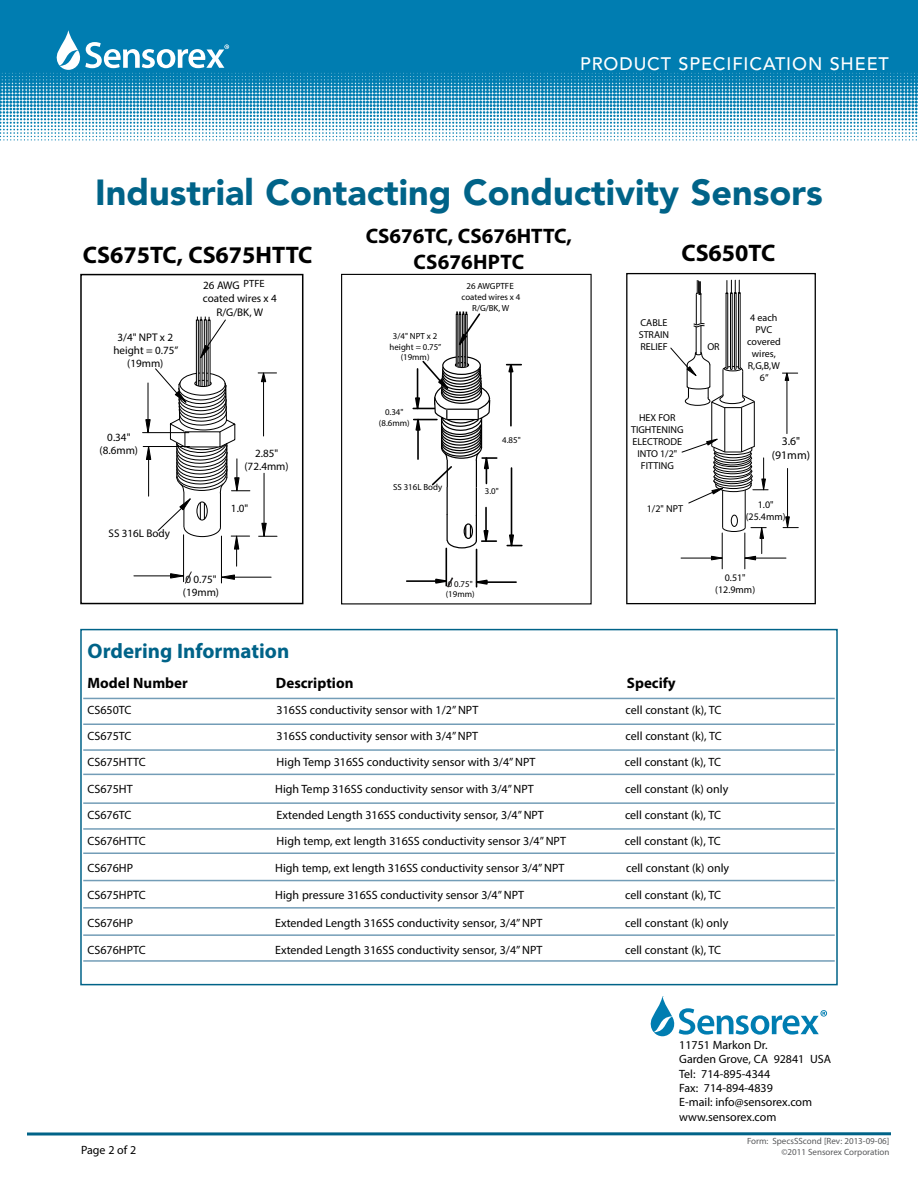
<style>
.page{position:relative;width:918px;height:1188px;background:#fff}
.page>*{position:absolute;margin:0;border:0;box-sizing:border-box;transform-origin:0 0}
.t1{font:900 36px "Avenir LT";color:#006388}
.t2{font:700 24px "Myriad Pro";color:#000}
.t3{font:700 21px/25.2px "Myriad Pro";color:#000;text-align:center}
.t4{font:700 21px "Myriad Pro";color:#006388}
.t5{font:500 18px "Avenir LT";letter-spacing:.05em;color:#fff}
.t6{font:700 15px "Myriad Pro";color:#000}
.t7{font:12px/14.4px "Myriad Pro";color:#000}
.t8{font:11.7px/14.1px "Myriad Pro";color:#000;text-align:center}
.t9{font:11.1px/13.4px "Myriad Pro";color:#000;text-align:center}
.t10{font:10.5px "Myriad Pro";color:#000}
.t11{font:10.05px/12px "Myriad Pro";color:#000;text-align:center}
.t12{font:9px/10.8px "Myriad Pro";color:#58595b;text-align:right}
.t13{font:9px "Myriad Pro";color:#000}
.t14{font:8.85px/10.6px "Myriad Pro";color:#000;text-align:center}
</style>
<div class="page">
<svg style="left:27px;top:1132px;width:864px;height:4px;background:#3f89a5"></svg>
<svg style="left:650px;top:996px;width:177px;height:40px"></svg>
<svg style="left:0;top:140px;width:917px;height:1px"></svg>
<div style="left:0;top:0;width:918px;height:70px;background:#007db1"></div>
<svg style="left:0;top:30px;width:918px;height:110px"></svg>
<hr style="left:83px;top:698px;width:752px;height:1px;background:#739db7">
<hr style="left:83px;top:724px;width:752px;height:1px;background:#739db7">
<hr style="left:83px;top:749px;width:752px;height:2px;background:#739db7">
<hr style="left:83px;top:774px;width:752px;height:1px;background:#739db7">
<hr style="left:83px;top:802px;width:752px;height:2px;background:#739db7">
<hr style="left:83px;top:828px;width:752px;height:2px;background:#739db7">
<hr style="left:83px;top:853px;width:752px;height:1px;background:#739db7">
<hr style="left:83px;top:880px;width:752px;height:1px;background:#739db7">
<hr style="left:83px;top:907px;width:752px;height:2px;background:#739db7">
<hr style="left:83px;top:934px;width:752px;height:2px;background:#739db7">
<hr style="left:83px;top:960px;width:752px;height:2px;background:#739db7">
<div style="left:80px;top:629px;width:758px;height:356px;border:2px solid #006388"></div>
<hr style="left:263px;top:382px;width:1px;height:54px;background:#000">
<hr style="left:264px;top:473px;width:1px;height:50px;background:#000">
<svg style="left:258px;top:372px;width:19px;height:11px"></svg>
<svg style="left:259px;top:522px;width:18px;height:15px"></svg>
<hr style="left:234px;top:577px;width:37px;height:1px;background:#000">
<svg style="left:133px;top:316px;width:118px;height:268px"></svg>
<div style="left:80px;top:274px;width:223px;height:330px;border:2px solid #000"></div>
<hr style="left:510px;top:372px;width:2px;height:54px;background:#000">
<hr style="left:511px;top:468px;width:1px;height:67px;background:#000">
<svg style="left:507px;top:363px;width:14px;height:11px"></svg>
<svg style="left:507px;top:533px;width:15px;height:14px"></svg>
<hr style="left:487px;top:581px;width:29px;height:2px;background:#000">
<svg style="left:406px;top:311px;width:92px;height:277px"></svg>
<div style="left:341px;top:274px;width:251px;height:330px;border:1px solid #000"></div>
<hr style="left:711px;top:402px;width:1px;height:44px;background:#000">
<hr style="left:754px;top:402px;width:1px;height:44px;background:#000">
<hr style="left:741px;top:407px;width:1px;height:45px;background:#000">
<hr style="left:724px;top:407px;width:1px;height:45px;background:#000">
<hr style="left:787px;top:380px;width:1px;height:54px;background:#000">
<svg style="left:782px;top:372px;width:16px;height:9px"></svg>
<svg style="left:670px;top:280px;width:85px;height:129px"></svg>
<svg style="left:680px;top:439px;width:118px;height:131px"></svg>
<div style="left:626px;top:273px;width:190px;height:331px;border:1px solid #000"></div>
<h3 class="t5" style="left:580px;top:54px;width:310px">PRODUCT SPECIFICATION SHEET</h3>
<h1 class="t1" style="left:95px;top:170px;width:729px">Industrial Contacting Conductivity Sensors</h1>
<h3 class="t3" style="left:366px;top:223px;width:208px">CS676TC, CS676HTTC,<br>CS676HPTC</h3>
<h2 class="t2" style="left:83px;top:240px;width:231px">CS675TC, CS675HTTC</h2>
<h2 class="t2" style="left:681px;top:237px;width:95px">CS650TC</h2>
<p class="t9" style="left:113px;top:330px;width:66px">3/4" NPT x 2 height = 0.75” (19mm)</p>
<p class="t9" style="left:100px;top:430px;width:40px">0.34" (8.6mm)</p>
<p class="t9" style="left:109px;top:527px;width:63px">SS 316L Body</p>
<p class="t10" style="left:244px;top:277px;width:23px">PTFE</p>
<p class="t13" style="left:496px;top:280px;width:20px">PTFE</p>
<p class="t9" style="left:203px;top:278px;width:75px">26 AWG Tedflon coated wires x 4<br>R/G/BK, W</p>
<p class="t14" style="left:461px;top:281px;width:60px">26 AWG PTFE coated wires x 4<br>R/G/BK, W</p>
<p class="t14" style="left:390px;top:331px;width:53px">3/4" NPT x 2 height = 0.75” (19mm)</p>
<p class="t9" style="left:245px;top:446px;width:46px">2.85" (72.4mm)</p>
<p class="t9" style="left:231px;top:501px;width:19px">1.0"</p>
<p class="t14" style="left:379px;top:406px;width:32px">0.34" (8.6mm)</p>
<p class="t14" style="left:502px;top:434px;width:20px">4.85"</p>
<p class="t14" style="left:393px;top:482px;width:51px">SS 316L Body</p>
<p class="t14" style="left:485px;top:486px;width:15px">3.0"</p>
<p class="t9" style="left:183px;top:572px;width:38px;text-align:left">0 0.75" (19mm)</p>
<p class="t14" style="left:446px;top:578px;width:30px;text-align:left">0 0.75" (19mm)</p>
<p class="t11" style="left:639px;top:317px;width:32px;text-align:left">CABLE<br>STRAIN<br>RELIEF</p>
<p class="t11" style="left:631px;top:411px;width:54px">HEX FOR<br>TIGHTENING<br>ELECTRODE<br>INTO 1/2"<br>FITTING</p>
<p class="t11" style="left:647px;top:502px;width:38px">1/2" NPT</p>
<p class="t11" style="left:707px;top:341px;width:14px">OR</p>
<p class="t11" style="left:747px;top:312px;width:35px">4 each<br>PVC covered wires,<br>R,G,B,W<br>6”</p>
<p class="t8" style="left:772px;top:434px;width:40px">3.6" (91mm)</p>
<p class="t11" style="left:746px;top:499px;width:41px">1.0" (25.4mm)</p>
<p class="t11" style="left:715px;top:572px;width:41px">0.51" (12.9mm)</p>
<h3 class="t4" style="left:88px;top:637px;width:203px">Ordering Information</h3>
<p class="t6" style="left:88px;top:674px;width:102px">Model Number</p>
<p class="t6" style="left:276px;top:674px;width:79px">Description</p>
<p class="t6" style="left:627px;top:674px;width:50px">Specify</p>
<p class="t7" style="left:88px;top:703px;width:45px">CS650TC</p>
<p class="t7" style="left:277px;top:703px;width:203px">316SS conductivity sensor with 1/2” NPT</p>
<p class="t7" style="left:626px;top:703px;width:97px">cell constant (k), TC</p>
<p class="t7" style="left:88px;top:729px;width:45px">CS675TC</p>
<p class="t7" style="left:277px;top:729px;width:203px">316SS conductivity sensor with 3/4”NPT</p>
<p class="t7" style="left:626px;top:729px;width:98px">cell constant (k), TC</p>
<p class="t7" style="left:88px;top:754px;width:60px">CS675HTTC</p>
<p class="t7" style="left:277px;top:754px;width:260px">High Temp 316SS conductivity sensor with 3/4” NPT</p>
<p class="t7" style="left:625px;top:754px;width:98px">cell constant (k), TC</p>
<p class="t7" style="left:88px;top:782px;width:47px">CS675HT</p>
<p class="t7" style="left:275px;top:782px;width:260px">High Temp 316SS conductivity sensor with 3/4”NPT</p>
<p class="t7" style="left:625px;top:782px;width:105px">cell constant (k) only</p>
<p class="t7" style="left:88px;top:807px;width:45px">CS676TC</p>
<p class="t7" style="left:277px;top:807px;width:269px">Extended Length 316SS conductivity sensor, 3/4” NPT</p>
<p class="t7" style="left:625px;top:807px;width:98px">cell constant (k), TC</p>
<p class="t7" style="left:88px;top:833px;width:60px">CS676HTTC</p>
<p class="t7" style="left:277px;top:833px;width:291px">High temp, ext length 316SS conductivity sensor 3/4” NPT</p>
<p class="t7" style="left:625px;top:833px;width:98px">cell constant (k), TC</p>
<p class="t7" style="left:88px;top:861px;width:47px">CS676HP</p>
<p class="t7" style="left:275px;top:861px;width:291px">High temp, ext length 316SS conductivity sensor 3/4” NPT</p>
<p class="t7" style="left:626px;top:861px;width:105px">cell constant (k) only</p>
<p class="t7" style="left:88px;top:888px;width:60px">CS675HPTC</p>
<p class="t7" style="left:275px;top:888px;width:250px">High pressure 316SS conductivity sensor 3/4” NPT</p>
<p class="t7" style="left:625px;top:888px;width:98px">cell constant (k), TC</p>
<p class="t7" style="left:88px;top:915px;width:47px">CS676HP</p>
<p class="t7" style="left:275px;top:915px;width:269px">Extended Length 316SS conductivity sensor, 3/4” NPT</p>
<p class="t7" style="left:625px;top:915px;width:105px">cell constant (k) only</p>
<p class="t7" style="left:88px;top:942px;width:60px">CS676HPTC</p>
<p class="t7" style="left:275px;top:942px;width:269px">Extended Length 316SS conductivity sensor, 3/4” NPT</p>
<p class="t7" style="left:625px;top:942px;width:98px">cell constant (k), TC</p>
<p class="t7" style="left:81px;top:1142px;width:57px">Page 2 of 2</p>
<p class="t7" style="left:679px;top:1037px;width:153px">11751 Markon Dr.<br>Garden Grove, CA 92841 USA<br>Tel: 714-895-4344<br>Fax: 714-894-4839<br>E-mail: info@sensorex.com www.sensorex.com</p>
<p class="t12" style="left:747px;top:1135px;width:144px">Form: SpecsSScond [Rev: 2013-09-06] ©2011 Sensorex Corporation</p>
</div>
